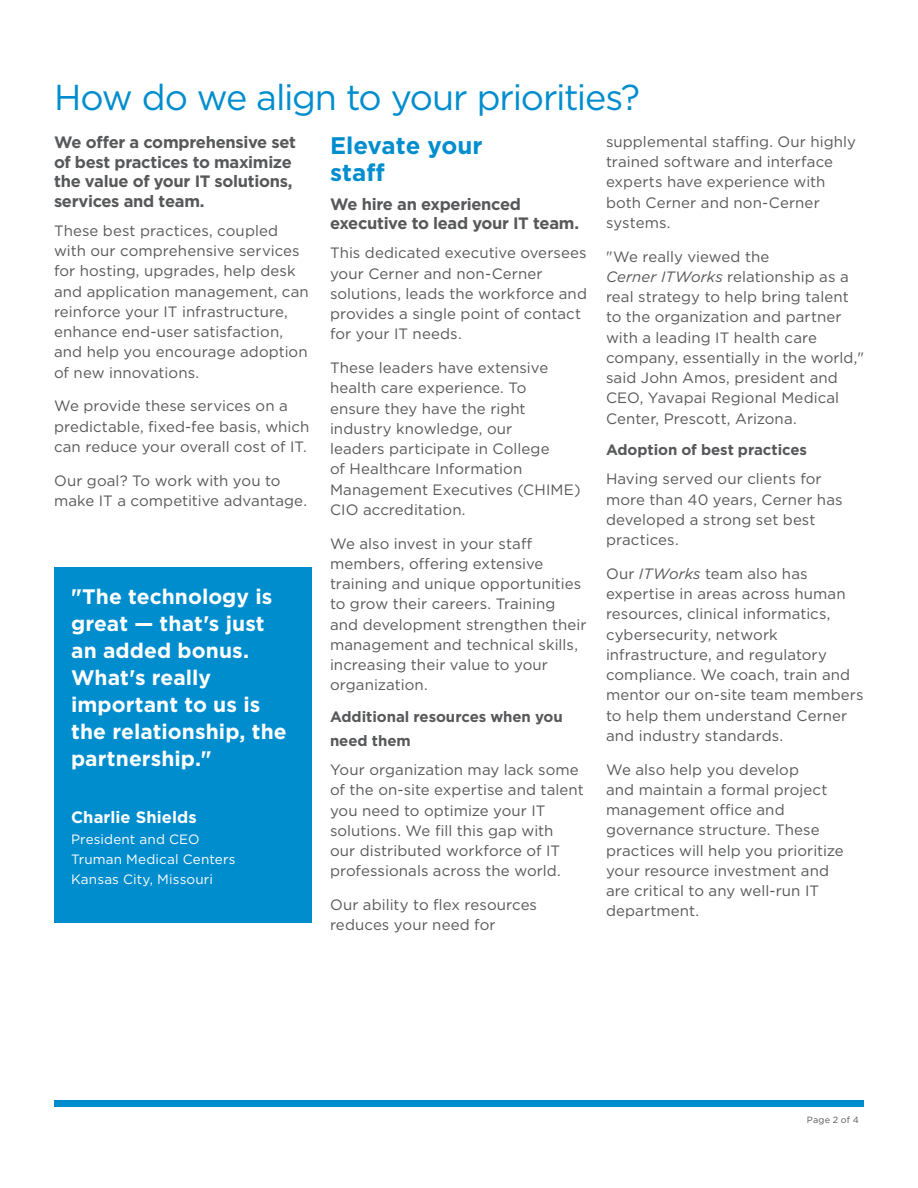
<style>
.page{position:relative;width:918px;height:1188px;background:#fff}
.page>*{position:absolute;margin:0;border:0;box-sizing:border-box;transform-origin:0 0}
.t1{font:36px "Gotham";letter-spacing:-.035em;color:#008dce}
.t2{font:700 24px/27px "Gotham";color:#008dce}
.t3{font:700 21px/27px "Gotham";letter-spacing:.005em;color:#fff}
.t4{font:700 16.5px/19.5px "Gotham";letter-spacing:-.02em;color:#57585a}
.t5{font:700 16.5px "Gotham";letter-spacing:.005em;color:#fff}
.t6{font:15px/20.2px "Gotham";letter-spacing:.005em;color:#57585a}
.t7{font:700 15px/24px "Gotham";letter-spacing:-.005em;color:#57585a}
.t8{font:13.5px/20.2px "Gotham";letter-spacing:.01em;color:#fff}
.t9{font:9px "Gotham";letter-spacing:.025em;color:#57585a}
.s1{font-style:italic}
.s2{font-size:17.25px;color:#fff}
</style>
<div class="page">
<div style="left:54px;top:567px;width:258px;height:356px;background:#008dce"></div>
<div style="left:54px;top:1100px;width:810px;height:7px;background:#008dce"></div>
<h1 class="t1" style="left:54px;top:74px;width:588px">How do we align to your priorities?</h1>
<h2 class="t2" style="left:330px;top:132px;width:154px">Elevate your staff</h2>
<p class="t4" style="left:330px;top:194px;width:251px">We hire an experienced executive to lead your IT team.</p>
<p class="t6" style="left:330px;top:243px;width:259px">This dedicated executive oversees your Cerner and non-Cerner solutions, leads the workforce and provides a single point of contact for your IT needs.</p>
<p class="t6" style="left:330px;top:357px;width:252px">These leaders have extensive health care experience. To<br>ensure they have the right industry knowledge, our<br>leaders participate in College<br>of Healthcare Information<br>Management Executives (CHIME)<br>CIO accreditation.</p>
<p class="t6" style="left:330px;top:533px;width:258px">We also invest in your staff members, offering extensive training and unique opportunities to grow their careers. Training and development strengthen their management and technical skills, increasing their value to your organization.</p>
<p class="t7" style="left:330px;top:705px;width:234px">Additional resources when you need them</p>
<p class="t6" style="left:330px;top:759px;width:255px">Your organization may lack some of the on-site expertise and talent you need to optimize your IT solutions. We fill this gap with<br>our distributed workforce of IT professionals across the world.</p>
<p class="t6" style="left:330px;top:894px;width:209px">Our ability to flex resources reduces your need for</p>
<p class="t6" style="left:606px;top:131px;width:251px">supplemental staffing. Our highly trained software and interface experts have experience with both Cerner and non-Cerner systems.</p>
<p class="t6" style="left:606px;top:246px;width:259px">"We really viewed the<br><span class="s1">Cerner ITWorks</span> relationship as a real strategy to help bring talent to the organization and partner with a leading IT health care company, essentially in the world," said John Amos, president and<br>CEO, Yavapai Regional Medical<br>Center, Prescott, Arizona.<span class="s2">practic</span></p>
<p class="t7" style="left:606px;top:438px;width:203px">Adoption of best practices</p>
<p class="t6" style="left:606px;top:469px;width:238px">Having served our clients for more than 40 years, Cerner has developed a strong set best practices.</p>
<p class="t6" style="left:606px;top:563px;width:259px">Our <span class="s1">ITWorks</span> team also has expertise in areas across human resources, clinical informatics, cybersecurity, network infrastructure, and regulatory compliance. We coach, train and mentor our on-site team members to help them understand Cerner and industry standards.</p>
<p class="t6" style="left:606px;top:759px;width:239px">We also help you develop<br>and maintain a formal project management office and governance structure. These practices will help you prioritize your resource investment and are critical to any well-run IT department.</p>
<p class="t4" style="left:54px;top:133px;width:244px">We offer a comprehensive set of best practices to maximize the value of your IT solutions, services and team.</p>
<p class="t6" style="left:54px;top:220px;width:256px">These best practices, coupled with our comprehensive services for hosting, upgrades, help desk and application management, can reinforce your IT infrastructure, enhance end-user satisfaction, and help you encourage adoption of new innovations.</p>
<p class="t6" style="left:54px;top:396px;width:257px">We provide these services on a predictable, fixed-fee basis, which can reduce your overall cost of IT.</p>
<p class="t6" style="left:54px;top:470px;width:255px">Our goal? To work with you to make IT a competitive advantage.</p>
<h3 class="t3" style="left:71px;top:583px;width:217px">"The technology is great — that's just an added bonus.<br>What's really important to us is the relationship, the partnership."</h3>
<p class="t5" style="left:71px;top:807px;width:127px">Charlie Shields</p>
<p class="t8" style="left:71px;top:828px;width:166px">President and CEO<br>Truman Medical Centers<br>Kansas City, Missouri</p>
<p class="t9" style="left:807px;top:1114px;width:54px">Page 2 of 4</p>
</div>
